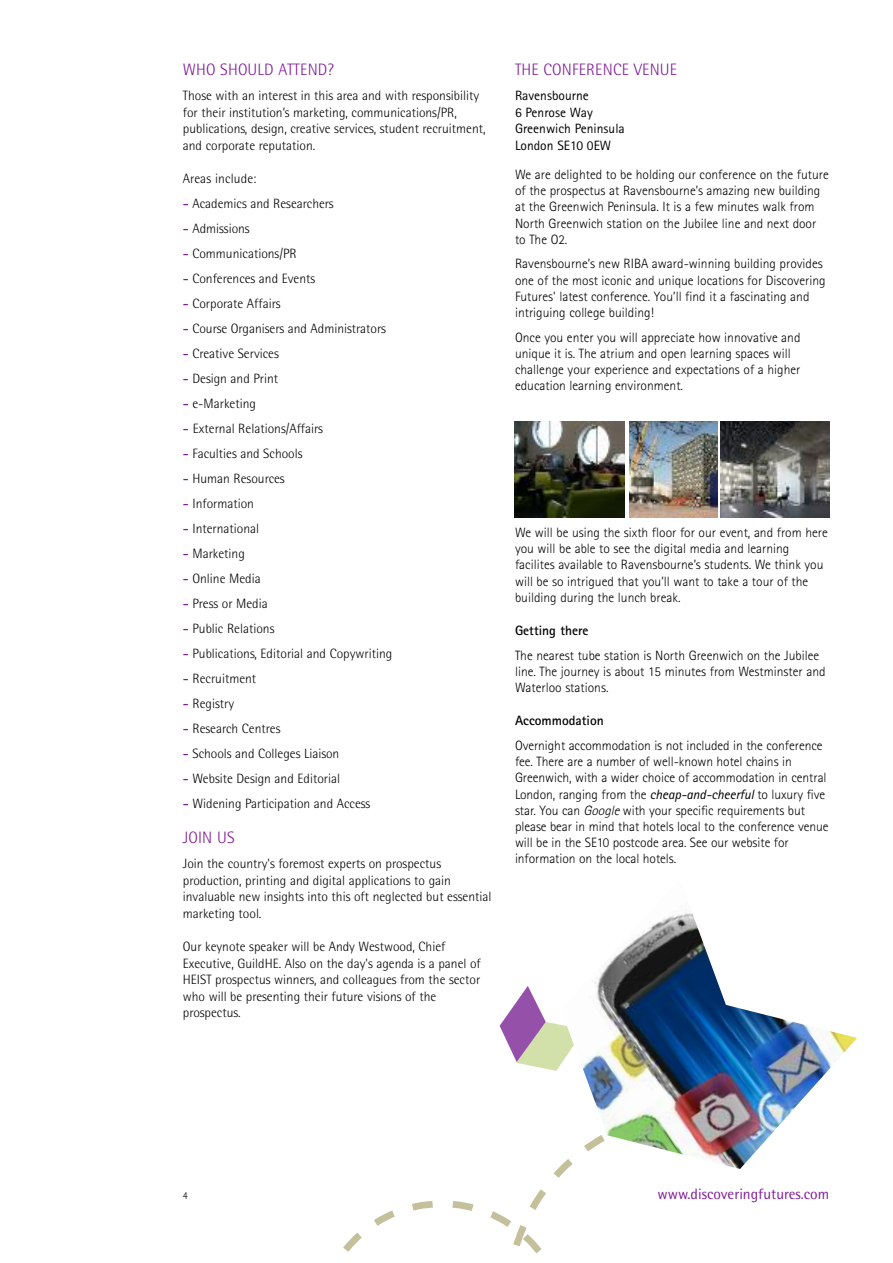
<style>
.page{position:relative;width:893px;height:1263px;background:#fff}
.page>*{position:absolute;margin:0;border:0;box-sizing:border-box;transform-origin:0 0}
.t1{font:300 16.5px "Rotis Semi Sans";letter-spacing:.01em;color:#7f1a97}
.t2{font:15px "Rotis Semi Sans";color:#7f1a97}
.t3{font:300 13.5px/16.2px "Rotis Sans Serif";color:#000}
.t4{font:300 13.5px/16.5px "Rotis Semi Sans";color:#000}
.t5{font:13.5px/16.5px "Rotis Sans Serif";color:#000}
.t6{font:700 13.5px "Rotis Sans Serif";color:#000}
.t7{font:300 10.5px "Rotis Semi Sans";color:#000}
.s1{font-weight:700;color:#7f1a97}
.s2{font-weight:400;font-style:italic}
.s3{font-style:italic}
</style>
<div class="page">
<svg style="left:500px;top:986px;width:61px;height:85px"></svg>
<img style="left:561px;top:913px;width:296px;height:256px">
<svg style="left:343px;top:1120px;width:339px;height:134px"></svg>
<img style="left:514px;top:421px;width:110px;height:96px">
<img style="left:629px;top:421px;width:88px;height:96px">
<img style="left:721px;top:421px;width:108px;height:96px">
<p class="t1" style="left:183px;top:64px;width:153px">WHO SHOULD ATTEND?</p>
<p class="t4" style="left:183px;top:89px;width:304px">Those with an interest in this area and with responsibility for their institution’s marketing, communications/PR, publications, design, creative services, student recruitment, and corporate reputation.</p>
<p class="t4" style="left:183px;top:171px;width:75px">Areas include:</p>
<p class="t4" style="left:183px;top:196px;width:152px"><span class="s1">-</span> Academics and Researchers</p>
<p class="t4" style="left:183px;top:221px;width:68px"><span class="s1">-</span> Admissions</p>
<p class="t4" style="left:183px;top:246px;width:116px"><span class="s1">-</span> Communications/PR</p>
<p class="t4" style="left:183px;top:271px;width:134px"><span class="s1">-</span> Conferences and Events</p>
<p class="t4" style="left:183px;top:296px;width:99px"><span class="s1">-</span> Corporate Affairs</p>
<p class="t4" style="left:183px;top:321px;width:205px"><span class="s1">-</span> Course Organisers and Administrators</p>
<p class="t4" style="left:183px;top:346px;width:98px"><span class="s1">-</span> Creative Services</p>
<p class="t4" style="left:183px;top:371px;width:97px"><span class="s1">-</span> Design and Print</p>
<p class="t4" style="left:183px;top:396px;width:75px"><span class="s1">-</span> e-Marketing</p>
<p class="t4" style="left:183px;top:421px;width:142px"><span class="s1">-</span> External Relations/Affairs</p>
<p class="t4" style="left:183px;top:446px;width:121px"><span class="s1">-</span> Faculties and Schools</p>
<p class="t4" style="left:183px;top:471px;width:103px"><span class="s1">-</span> Human Resources</p>
<p class="t4" style="left:183px;top:496px;width:73px"><span class="s1">-</span> Information</p>
<p class="t4" style="left:183px;top:521px;width:78px"><span class="s1">-</span> International</p>
<p class="t4" style="left:183px;top:546px;width:64px"><span class="s1">-</span> Marketing</p>
<p class="t4" style="left:183px;top:571px;width:79px"><span class="s1">-</span> Online Media</p>
<p class="t4" style="left:183px;top:596px;width:86px"><span class="s1">-</span> Press or Media</p>
<p class="t4" style="left:183px;top:621px;width:93px"><span class="s1">-</span> Public Relations</p>
<p class="t4" style="left:183px;top:646px;width:211px"><span class="s1">-</span> Publications, Editorial and Copywriting</p>
<p class="t4" style="left:183px;top:671px;width:75px"><span class="s1">-</span> Recruitment</p>
<p class="t4" style="left:183px;top:696px;width:53px"><span class="s1">-</span> Registry</p>
<p class="t4" style="left:183px;top:721px;width:99px"><span class="s1">-</span> Research Centres</p>
<p class="t4" style="left:183px;top:746px;width:158px"><span class="s1">-</span> Schools and Colleges Liaison</p>
<p class="t4" style="left:183px;top:771px;width:159px"><span class="s1">-</span> Website Design and Editorial</p>
<p class="t4" style="left:183px;top:796px;width:189px"><span class="s1">-</span> Widening Participation and Access</p>
<p class="t1" style="left:183px;top:832px;width:53px">JOIN US</p>
<p class="t4" style="left:183px;top:857px;width:310px">Join the country's foremost experts on prospectus production, printing and digital applications to gain invaluable new insights into this oft neglected but essential marketing tool.</p>
<p class="t4" style="left:183px;top:940px;width:299px">Our keynote speaker will be Andy Westwood, Chief Executive, GuildHE. Also on the day's agenda is a panel of HEIST prospectus winners, and colleagues from the sector who will be presenting their future visions of the prospectus.</p>
<p class="t1" style="left:515px;top:64px;width:164px">THE CONFERENCE VENUE</p>
<p class="t5" style="left:515px;top:89px;width:111px">Ravensbourne<br>6 Penrose Way<br>Greenwich Peninsula<br>London SE10 0EW</p>
<p class="t3" style="left:515px;top:168px;width:315px">We are delighted to be holding our conference on the future of the prospectus at Ravensbourne’s amazing new building at the Greenwich Peninsula. It is a few minutes walk from North Greenwich station on the Jubilee line and next door to The O2.</p>
<p class="t3" style="left:515px;top:257px;width:312px">Ravensbourne’s new RIBA award-winning building provides one of the most iconic and unique locations for Discovering Futures' latest conference. You’ll find it a fascinating and intriguing college building!</p>
<p class="t3" style="left:515px;top:330px;width:287px">Once you enter you will appreciate how innovative and unique it is. The atrium and open learning spaces will challenge your experience and expectations of a higher education learning environment.</p>
<p class="t3" style="left:515px;top:526px;width:314px">We will be using the sixth floor for our event, and from here you will be able to see the digital media and learning facilites available to Ravensbourne’s students. We think you will be so intrigued that you’ll want to take a tour of the building during the lunch break.</p>
<p class="t6" style="left:515px;top:626px;width:75px">Getting there</p>
<p class="t3" style="left:515px;top:648px;width:312px">The nearest tube station is North Greenwich on the Jubilee line. The journey is about 15 minutes from Westminster and<br>Waterloo stations.</p>
<p class="t6" style="left:515px;top:716px;width:90px">Accommodation</p>
<p class="t3" style="left:515px;top:739px;width:315px">Overnight accommodation is not included in the conference fee. There are a number of well-known hotel chains in Greenwich, with a wider choice of accommodation in central London, ranging from the <span class="s2">cheap-and-cheerful</span> to luxury five star. You can <span class="s3">Google</span>with your specific requirements but please bear in mind that hotels local to the conference venue will be in the SE10 postcode area. See our website for information on the local hotels.</p>
<p class="t7" style="left:183px;top:1192px;width:7px">4</p>
<p class="t2" style="left:657px;top:1188px;width:173px">www.discoveringfutures.com</p>
</div>
